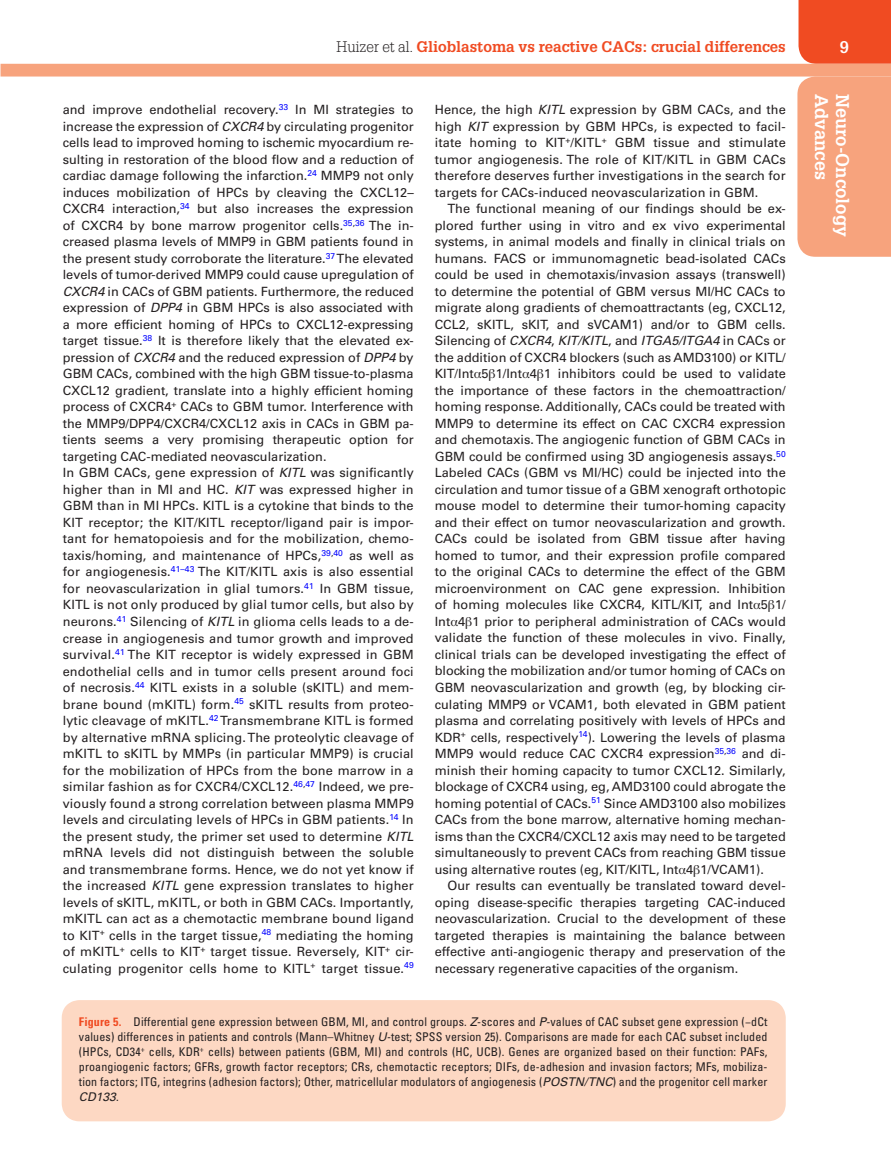
<style>
.page{position:relative;width:891px;height:1175px;background:#fff}
.page>*{position:absolute;margin:0;border:0;box-sizing:border-box;transform-origin:0 0}
.t1{font:700 18px "Glypha LT Std";color:#fff}
.t2{font:700 16.5px "Glypha LT Std";color:#fff}
.t3{font:700 15px "Glypha LT Std";color:#f04b22}
.t4{font:12.75px/16.5px "Univers LT Std";letter-spacing:.01em;color:#231f20;text-align:justify}
.t5{font:condensed 12px/15px "Univers LT Std";letter-spacing:.01em;color:#231f20;text-align:justify}
.s1{font-weight:300;color:#231f20}
.s2{font-style:italic}
.s3{font-family:"Gandhari Unicode"}
.s4{font-weight:700;color:#f04b22}
.s5{font-style:italic;font-stretch:normal}
</style>
<div class="page">
<div style="left:799px;top:0;width:92px;height:64px;background:#f04b22"></div>
<div style="left:1px;top:64px;width:890px;height:12px;background:#f7a37d"></div>
<div style="left:797px;top:76px;width:94px;height:181px;background:#f7a37d"></div>
<div style="left:70px;top:1005px;width:708px;height:103px;background:#fdd8c3"></div>
<div style="left:62px;top:1000px;width:724px;height:121px;border:13px solid #fdd8c3;border-radius:12px"></div>
<p class="t3" style="left:337px;top:37px;width:451px"><span class="s1">Huizer et al.</span> Glioblastoma vs reactive CACs: crucial differences</p>
<p class="t2" style="left:840px;top:37px;width:11px">9</p>
<p class="t4" style="left:63px;top:102px;width:353px;text-align:left">and improve endothelial recovery.<sup>33</sup> In MI strategies to increase the expression of <span class="s2">CXCR4</span> by circulating progenitor cells lead to improved homing to ischemic myocardium re&shy;sulting in restoration of the blood flow and a reduction of cardiac damage following the infarction.<sup>24</sup> MMP9 not only induces mobilization of HPCs by cleaving the CXCL12– CXCR4 interaction,<sup>34</sup> but also increases the expression of CXCR4 by bone marrow progenitor cells.<sup>35</sup><sup>,</sup><sup>36</sup> The in&shy;creased plasma levels of MMP9 in GBM patients found in the present study corroborate the literature.<sup>37</sup> The elevated levels of tumor-derived MMP9 could cause upregulation of <span class="s2">CXCR4</span> in CACs of GBM patients. Furthermore, the reduced expression of <span class="s2">DPP4</span> in GBM HPCs is also associated with a more efficient homing of HPCs to CXCL12-expressing target tissue.<sup>38</sup> It is therefore likely that the elevated ex&shy;pression of <span class="s2">CXCR4</span> and the reduced expression of <span class="s2">DPP4</span> by GBM CACs, combined with the high GBM tissue-to-plasma CXCL12 gradient, translate into a highly efficient homing process of CXCR4<sup>+</sup> CACs to GBM tumor. Interference with the MMP9/DPP4/CXCR4/CXCL12 axis in CACs in GBM pa&shy;tients seems a very promising therapeutic option for targeting CAC-mediated neovascularization.<br>In GBM CACs, gene expression of <span class="s2">KITL</span> was significantly higher than in MI and HC. <span class="s2">KIT</span> was expressed higher in GBM than in MI HPCs. KITL is a cytokine that binds to the KIT receptor; the KIT/KITL receptor/ligand pair is impor&shy;tant for hematopoiesis and for the mobilization, chemo&shy;taxis/homing, and maintenance of HPCs,<sup>39</sup><sup>,</sup><sup>40</sup> as well as for angiogenesis.<sup>41–43</sup> The KIT/KITL axis is also essential for neovascularization in glial tumors.<sup>41</sup> In GBM tissue, KITL is not only produced by glial tumor cells, but also by neurons.<sup>41</sup> Silencing of <span class="s2">KITL</span> in glioma cells leads to a de&shy;crease in angiogenesis and tumor growth and improved survival.<sup>41</sup> The KIT receptor is widely expressed in GBM endothelial cells and in tumor cells present around foci of necrosis.<sup>44</sup> KITL exists in a soluble (sKITL) and mem&shy;brane bound (mKITL) form.<sup>45</sup> sKITL results from proteo&shy;lytic cleavage of mKITL.<sup>42</sup> Transmembrane KITL is formed by alternative mRNA splicing. The proteolytic cleavage of mKITL to sKITL by MMPs (in particular MMP9) is crucial for the mobilization of HPCs from the bone marrow in a similar fashion as for CXCR4/CXCL12.<sup>46</sup><sup>,</sup><sup>47</sup> Indeed, we pre&shy;viously found a strong correlation between plasma MMP9 levels and circulating levels of HPCs in GBM patients.<sup>14</sup> In the present study, the primer set used to determine <span class="s2">KITL </span>mRNA levels did not distinguish between the soluble and transmembrane forms. Hence, we do not yet know if the increased <span class="s2">KITL</span> gene expression translates to higher levels of sKITL, mKITL, or both in GBM CACs. Importantly, mKITL can act as a chemotactic membrane bound ligand to KIT<sup>+</sup> cells in the target tissue,<sup>48</sup> mediating the homing of mKITL<sup>+</sup> cells to KIT<sup>+</sup> target tissue. Reversely, KIT<sup>+</sup> cir&shy;culating progenitor cells home to KITL<sup>+</sup> target tissue.<sup>49</sup></p>
<p class="t4" style="left:435px;top:102px;width:353px">Hence, the high <span class="s2">KITL</span> expression by GBM CACs, and the high <span class="s2">KIT</span> expression by GBM HPCs, is expected to facil&shy;itate homing to KIT<sup>+</sup>/KITL<sup>+</sup> GBM tissue and stimulate tumor angiogenesis. The role of KIT/KITL in GBM CACs therefore deserves further investigations in the search for targets for CACs-induced neovascularization in GBM.</p>
<p class="t4" style="left:435px;top:201px;width:353px;text-indent:13px">The functional meaning of our findings should be ex&shy;plored further using in vitro and ex vivo experimental systems, in animal models and finally in clinical trials on humans. FACS or immunomagnetic bead-isolated CACs could be used in chemotaxis/invasion assays (transwell) to determine the potential of GBM versus MI/HC CACs to migrate along gradients of chemoattractants (eg, CXCL12, CCL2, sKITL, sKIT, and sVCAM1) and/or to GBM cells.<br>Silencing of <span class="s2">CXCR4</span>, <span class="s2">KIT/KITL</span>, and <span class="s2">ITGA5/ITGA4</span> in CACs or the addition of CXCR4 blockers (such as AMD3100) or KITL/ KIT/Int<span class="s3">α</span>5<span class="s3">β</span>1/Int<span class="s3">α</span>4<span class="s3">β</span>1 inhibitors could be used to validate the importance of these factors in the chemoattraction/ homing response. Additionally, CACs could be treated with MMP9 to determine its effect on CAC CXCR4 expression and chemotaxis. The angiogenic function of GBM CACs in GBM could be confirmed using 3D angiogenesis assays.<sup>50<br></sup>Labeled CACs (GBM vs MI/HC) could be injected into the circulation and tumor tissue of a GBM xenograft orthotopic mouse model to determine their tumor-homing capacity and their effect on tumor neovascularization and growth.<br>CACs could be isolated from GBM tissue after having homed to tumor, and their expression profile compared to the original CACs to determine the effect of the GBM microenvironment on CAC gene expression. Inhibition of homing molecules like CXCR4, KITL/KIT, and Int<span class="s3">α</span>5<span class="s3">β</span>1/ Int<span class="s3">α</span>4<span class="s3">β</span>1 prior to peripheral administration of CACs would validate the function of these molecules in vivo. Finally, clinical trials can be developed investigating the effect of blocking the mobilization and/or tumor homing of CACs on GBM neovascularization and growth (eg, by blocking cir&shy;culating MMP9 or VCAM1, both elevated in GBM patient plasma and correlating positively with levels of HPCs and KDR<sup>+</sup> cells, respectively<sup>14</sup>). Lowering the levels of plasma MMP9 would reduce CAC CXCR4 expression<sup>35</sup><sup>,</sup><sup>36</sup> and di&shy;minish their homing capacity to tumor CXCL12. Similarly, blockage of CXCR4 using, eg, AMD3100 could abrogate the homing potential of CACs.<sup>51</sup> Since AMD3100 also mobilizes CACs from the bone marrow, alternative homing mechan&shy;isms than the CXCR4/CXCL12 axis may need to be targeted simultaneously to prevent CACs from reaching GBM tissue using alternative routes (eg, KIT/KITL, Int<span class="s3">α</span>4<span class="s3">β</span>1/VCAM1).</p>
<p class="t4" style="left:435px;top:877px;width:353px;text-indent:13px">Our results can eventually be translated toward devel&shy;oping disease-specific therapies targeting CAC-induced neovascularization. Crucial to the development of these targeted therapies is maintaining the balance between effective anti-angiogenic therapy and preservation of the necessary regenerative capacities of the organism.</p>
<p class="t5" style="left:79px;top:1014px;width:690px"><span class="s4">Figure 5.</span> Differential gene expression between GBM, MI, and control groups. <span class="s5">Z</span>-scores and <span class="s5">P</span>-values of CAC subset gene expression (−dCt values) differences in patients and controls (Mann–Whitney <span class="s5">U</span>-test; SPSS version 25). Comparisons are made for each CAC subset included (HPCs, CD34<sup>+</sup> cells, KDR<sup>+</sup> cells) between patients (GBM, MI) and controls (HC, UCB). Genes are organized based on their function: PAFs, proangiogenic factors; GFRs, growth factor receptors; CRs, chemotactic receptors; DIFs, de-adhesion and invasion factors; MFs, mobiliza&shy;tion factors; ITG, integrins (adhesion factors); Other, matricellular modulators of angiogenesis (<span class="s5">POSTN/TNC</span>) and the progenitor cell marker <span class="s5">CD133</span>.</p>
<h1 class="t1" style="left:833px;top:94px;width:88px;rotate:90deg">Advances</h1>
<h1 class="t1" style="left:854px;top:94px;width:145px;rotate:90deg">Neuro-Oncology</h1>
</div>
